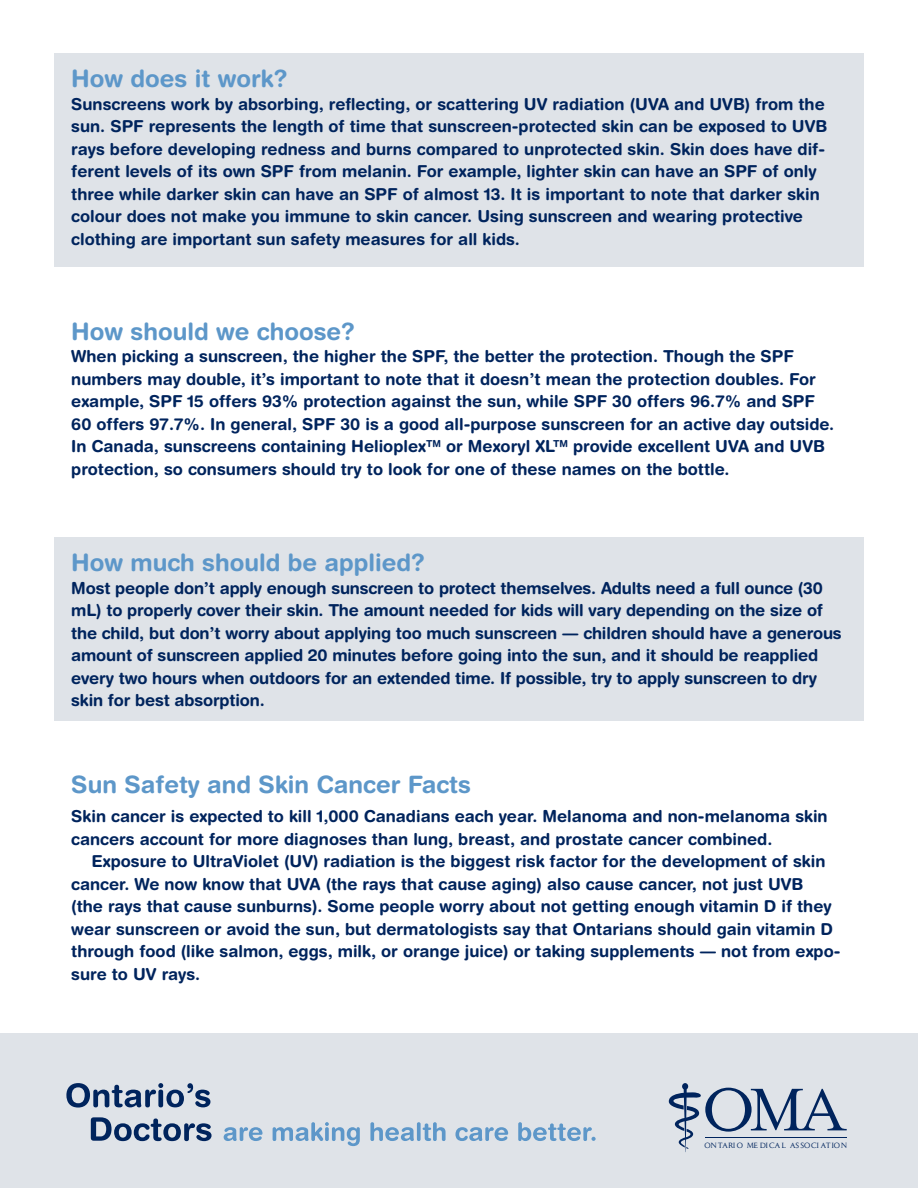
<style>
.page{position:relative;width:918px;height:1188px;background:#fff}
.page>*{position:absolute;margin:0;border:0;box-sizing:border-box;transform-origin:0 0}
.t1{font:700 24px "Helvetica Rounded";color:#5d97c9}
.t2{font:700 16.5px/22.5px "Helvetica Rounded";color:#00245d}
.t3{font:7.5px "Daily News";color:#00245d}
</style>
<div class="page">
<div style="left:54px;top:53px;width:810px;height:214px;background:#dfe3e8"></div>
<div style="left:54px;top:537px;width:810px;height:183px;background:#dfe3e8"></div>
<div style="left:0;top:1034px;width:918px;height:154px;background:#dfe3e8"></div>
<svg style="left:669px;top:1083px;width:178px;height:69px"></svg>
<svg style="left:66px;top:1083px;width:144px;height:25px"></svg>
<svg style="left:224px;top:1122px;width:372px;height:24px"></svg>
<svg style="left:91px;top:1117px;width:121px;height:24px"></svg>
<h1 class="t1" style="left:71px;top:64px;width:218px">How does it work?</h1>
<p class="t2" style="left:71px;top:92px;width:758px">Sunscreens work by absorbing, reflecting, or scattering UV radiation (UVA and UVB) from the sun. SPF represents the length of time that sunscreen-protected skin can be exposed to UVB rays before developing redness and burns compared to unprotected skin. Skin does have dif&shy;ferent levels of its own SPF from melanin. For example, lighter skin can have an SPF of only three while darker skin can have an SPF of almost 13. It is important to note that darker skin colour does not make you immune to skin cancer. Using sunscreen and wearing protective clothing are important sun safety measures for all kids.</p>
<h1 class="t1" style="left:71px;top:317px;width:285px">How should we choose?</h1>
<p class="t2" style="left:71px;top:345px;width:765px">When picking a sunscreen, the higher the SPF, the better the protection. Though the SPF numbers may double, it’s important to note that it doesn’t mean the protection doubles. For example, SPF 15 offers 93% protection against the sun, while SPF 30 offers 96.7% and SPF 60 offers 97.7%. In general, SPF 30 is a good all-purpose sunscreen for an active day outside.<br>In Canada, sunscreens containing Helioplex<sup>TM</sup> or Mexoryl XL<sup>TM</sup> provide excellent UVA and UVB protection, so consumers should try to look for one of these names on the bottle.</p>
<h1 class="t1" style="left:71px;top:548px;width:355px">How much should be applied?</h1>
<p class="t2" style="left:71px;top:576px;width:772px">Most people don’t apply enough sunscreen to protect themselves. Adults need a full ounce (30 mL) to properly cover their skin. The amount needed for kids will vary depending on the size of the child, but don’t worry about applying too much sunscreen — children should have a generous amount of sunscreen applied 20 minutes before going into the sun, and it should be reapplied every two hours when outdoors for an extended time. If possible, try to apply sunscreen to dry skin for best absorption.</p>
<h1 class="t1" style="left:71px;top:770px;width:401px">Sun Safety and Skin Cancer Facts</h1>
<p class="t2" style="left:71px;top:805px;width:758px">Skin cancer is expected to kill 1,000 Canadians each year. Melanoma and non-melanoma skin cancers account for more diagnoses than lung, breast, and prostate cancer combined.</p>
<p class="t2" style="left:71px;top:850px;width:771px;text-indent:20px">Exposure to UltraViolet (UV) radiation is the biggest risk factor for the development of skin cancer. We now know that UVA (the rays that cause aging) also cause cancer, not just UVB<br>(the rays that cause sunburns). Some people worry about not getting enough vitamin D if they wear sunscreen or avoid the sun, but dermatologists say that Ontarians should gain vitamin D through food (like salmon, eggs, milk, or orange juice) or taking supplements — not from expo&shy;sure to UV rays.</p>
<p class="t3" style="left:705px;top:1140px;width:144px">ON TARI O ME DI CA L AS SOCI AT ION</p>
</div>
